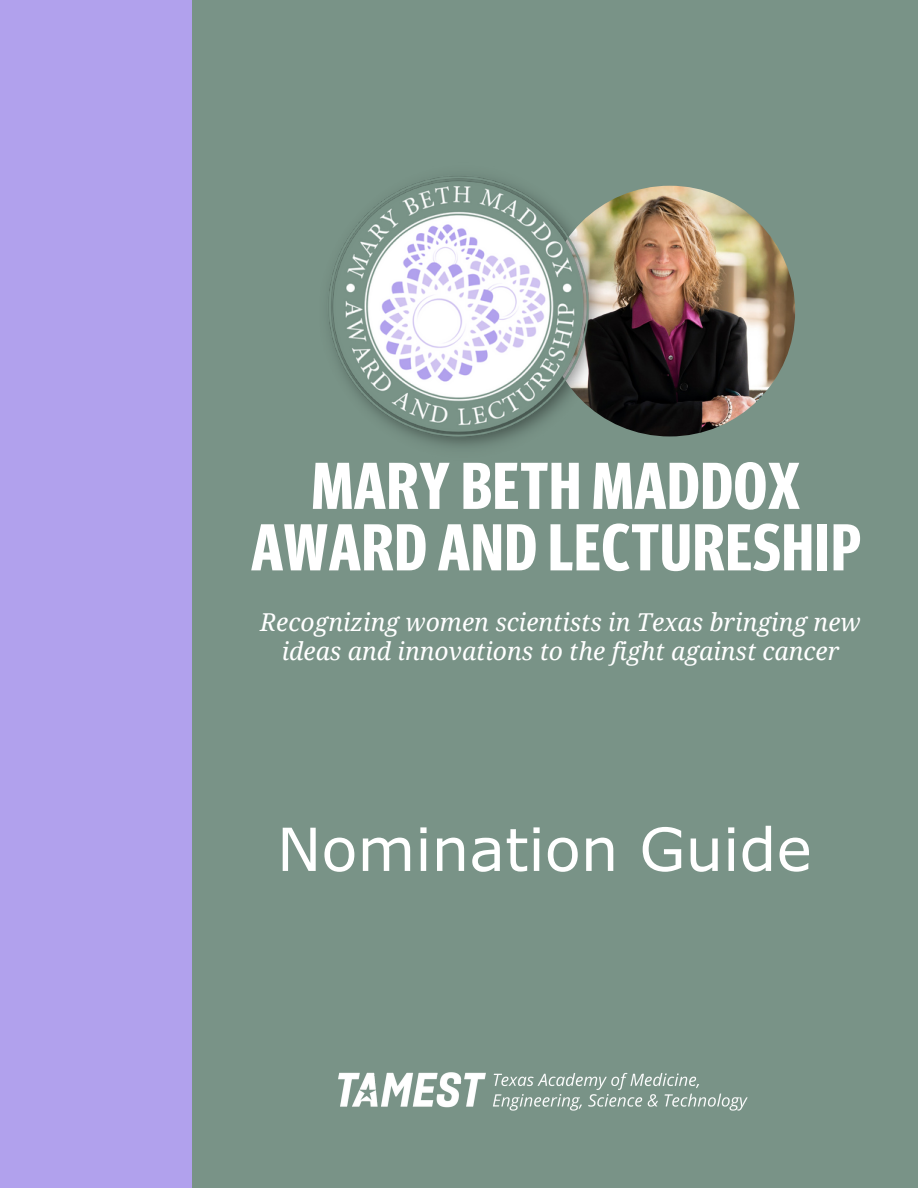
<style>
.page{position:relative;width:918px;height:1188px;background:#799387}
.page>*{position:absolute;margin:0;border:0;box-sizing:border-box;transform-origin:0 0}
.t1{font:700 66.15px "Meta Headline OT Comp";letter-spacing:.02em;color:#fff}
.t2{font:59.55px "Verdana";color:#fff}
.t3{font:italic 24.6px/29.1px "Droid Serif";color:#fff;text-align:center}
</style>
<div class="page">
<img style="left:544px;top:186px;width:251px;height:250px;border-radius:50%">
<img style="left:328px;top:176px;width:282px;height:271px">
<div style="left:0;top:0;width:191px;height:1188px;background:#b1a1ed"></div>
<img style="left:338px;top:1072px;width:410px;height:39px">
<p class="t1" style="left:312px;top:456px;width:490px">MARY BETH MADDOX</p>
<p class="t1" style="left:251px;top:518px;width:611px">AWARD AND LECTURESHIP</p>
<p class="t3" style="left:260px;top:608px;width:602px">Recognizing women scientists in Texas bringing new ideas and innovations to the fight against cancer</p>
<p class="t2" style="left:277px;top:811px;width:536px">Nomination Guide</p>
</div>
